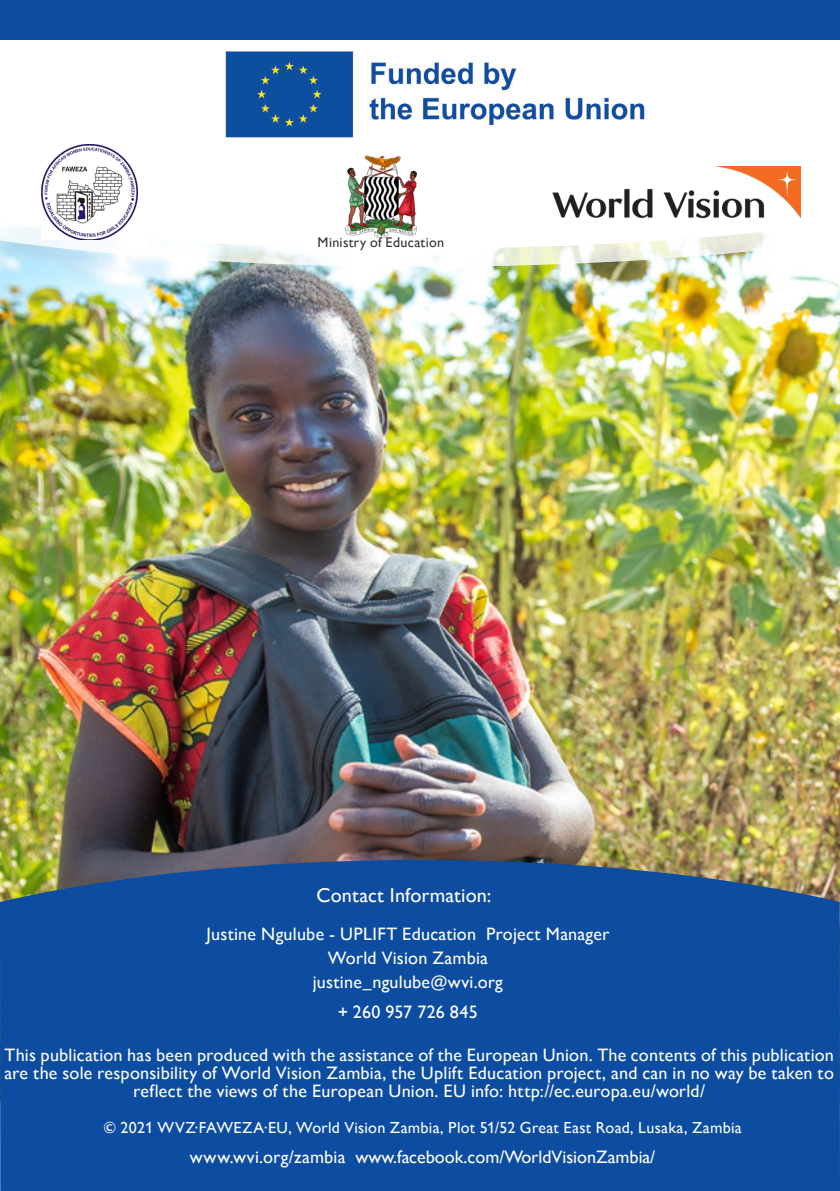
<style>
.page{position:relative;width:840px;height:1191px;background:#fff}
.page>*{position:absolute;margin:0;border:0;box-sizing:border-box;transform-origin:0 0}
.t1{font:20px "Gill Sans Nova";letter-spacing:.01em;color:#fff}
.t2{font:18px/18px "Gill Sans Nova";letter-spacing:.01em;color:#fff;text-align:center}
.t3{font:16px "Gill Sans Nova";letter-spacing:.015em;color:#fff}
.t4{font:14px "Gill Sans Nova";letter-spacing:.02em;color:#343434}
</style>
<div class="page">
<img style="left:0;top:267px;width:839px;height:593px">
<svg style="left:0;top:248px;width:762px;height:19px"></svg>
<svg style="left:0;top:39px;width:839px;height:209px"></svg>
<div style="left:0;top:860px;width:839px;height:331px;background:#0d4da1"></div>
<img style="left:220px;top:47px;width:455px;height:95px">
<img style="left:549px;top:167px;width:250px;height:56px">
<img style="left:41px;top:144px;width:96px;height:96px">
<img style="left:345px;top:155px;width:71px;height:82px">
<div style="left:0;top:0;width:839px;height:39px;background:#0d4da1"></div>
<p class="t4" style="left:317px;top:234px;width:128px">Ministry of Education</p>
<p class="t1" style="left:316px;top:884px;width:176px">Contact Information:</p>
<p class="t2" style="left:206px;top:925px;width:404px">Justine Ngulube - UPLIFT Education Project Manager</p>
<p class="t2" style="left:327px;top:949px;width:161px">World Vision Zambia</p>
<p class="t2" style="left:312px;top:973px;width:191px">justine_ngulube@wvi.org</p>
<p class="t2" style="left:338px;top:1003px;width:141px">+ 260 957 726 845</p>
<p class="t2" style="left:5px;top:1046px;width:830px">This publication has been produced with the assistance of the European Union. The contents of this publication are the sole responsibility of World Vision Zambia, the Uplift Education project, and can in no way be taken to reflect the views of the European Union. EU info: http://ec.europa.eu/world/</p>
<p class="t3" style="left:103px;top:1118px;width:639px">© 2021 WVZ·FAWEZA·EU, World Vision Zambia, Plot 51/52 Great East Road, Lusaka, Zambia</p>
<p class="t2" style="left:190px;top:1148px;width:466px">www.wvi.org/zambia www.facebook.com/WorldVisionZambia/</p>
</div>
